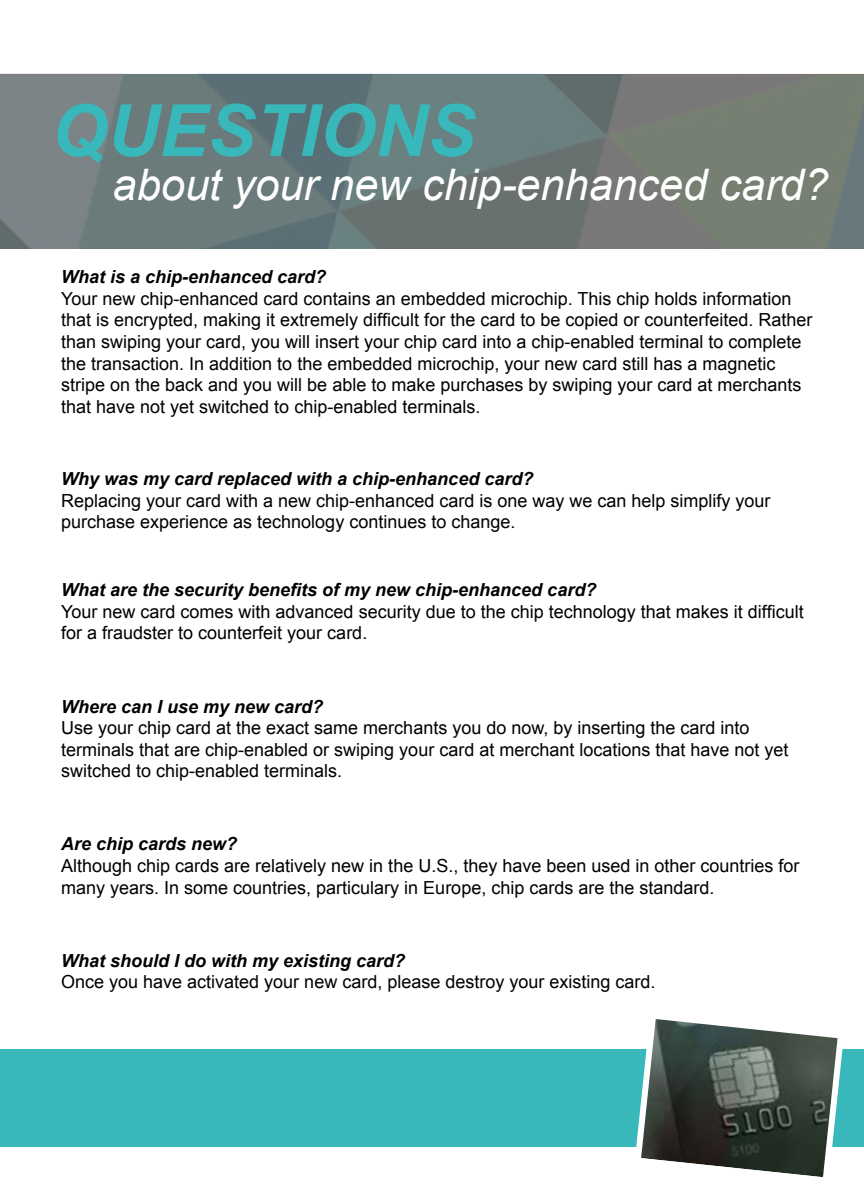
<style>
.page{position:relative;width:864px;height:1188px;background:#fff}
.page>*{position:absolute;margin:0;border:0;box-sizing:border-box;transform-origin:0 0}
.t1{font:italic 700 72px "Arial";color:#38b8bb}
.t2{font:italic 43.5px "Arial";color:#fff}
.t3{font:18px/21.6px "Arial";color:#000}
.t4{font:italic 700 18px "Arial";color:#000}
</style>
<div class="page">
<img style="left:0;top:74px;width:864px;height:175px">
<div style="left:0;top:1050px;width:864px;height:97px;background:#38b8bb"></div>
<svg style="left:631px;top:1019px;width:216px;height:158px"></svg>
<h1 class="t1" style="left:51px;top:83px;width:426px">QUESTIONS</h1>
<h2 class="t2" style="left:112px;top:157px;width:717px">about your new chip-enhanced card?</h2>
<p class="t4" style="left:61px;top:265px;width:267px">What is a chip-enhanced card?</p>
<p class="t3" style="left:61px;top:288px;width:753px">Your new chip-enhanced card contains an embedded microchip. This chip holds information that is encrypted, making it extremely difficult for the card to be copied or counterfeited. Rather than swiping your card, you will insert your chip card into a chip-enabled terminal to complete the transaction. In addition to the embedded microchip, your new card still has a magnetic stripe on the back and you will be able to make purchases by swiping your card at merchants that have not yet switched to chip-enabled terminals.</p>
<p class="t4" style="left:61px;top:467px;width:474px">Why was my card replaced with a chip-enhanced card?</p>
<p class="t3" style="left:61px;top:490px;width:711px">Replacing your card with a new chip-enhanced card is one way we can help simplify your purchase experience as technology continues to change.</p>
<p class="t4" style="left:61px;top:578px;width:537px">What are the security benefits of my new chip-enhanced card?</p>
<p class="t3" style="left:61px;top:601px;width:744px">Your new card comes with advanced security due to the chip technology that makes it difficult for a fraudster to counterfeit your card.</p>
<p class="t4" style="left:61px;top:694px;width:264px">Where can I use my new card?</p>
<p class="t3" style="left:61px;top:717px;width:729px">Use your chip card at the exact same merchants you do now, by inserting the card into terminals that are chip-enabled or swiping your card at merchant locations that have not yet switched to chip-enabled terminals.</p>
<p class="t4" style="left:61px;top:832px;width:178px">Are chip cards new?</p>
<p class="t3" style="left:61px;top:855px;width:740px">Although chip cards are relatively new in the U.S., they have been used in other countries for many years. In some countries, particulary in Europe, chip cards are the standard.</p>
<p class="t4" style="left:61px;top:948px;width:346px">What should I do with my existing card?</p>
<p class="t3" style="left:61px;top:971px;width:596px">Once you have activated your new card, please destroy your existing card.</p>
</div>
